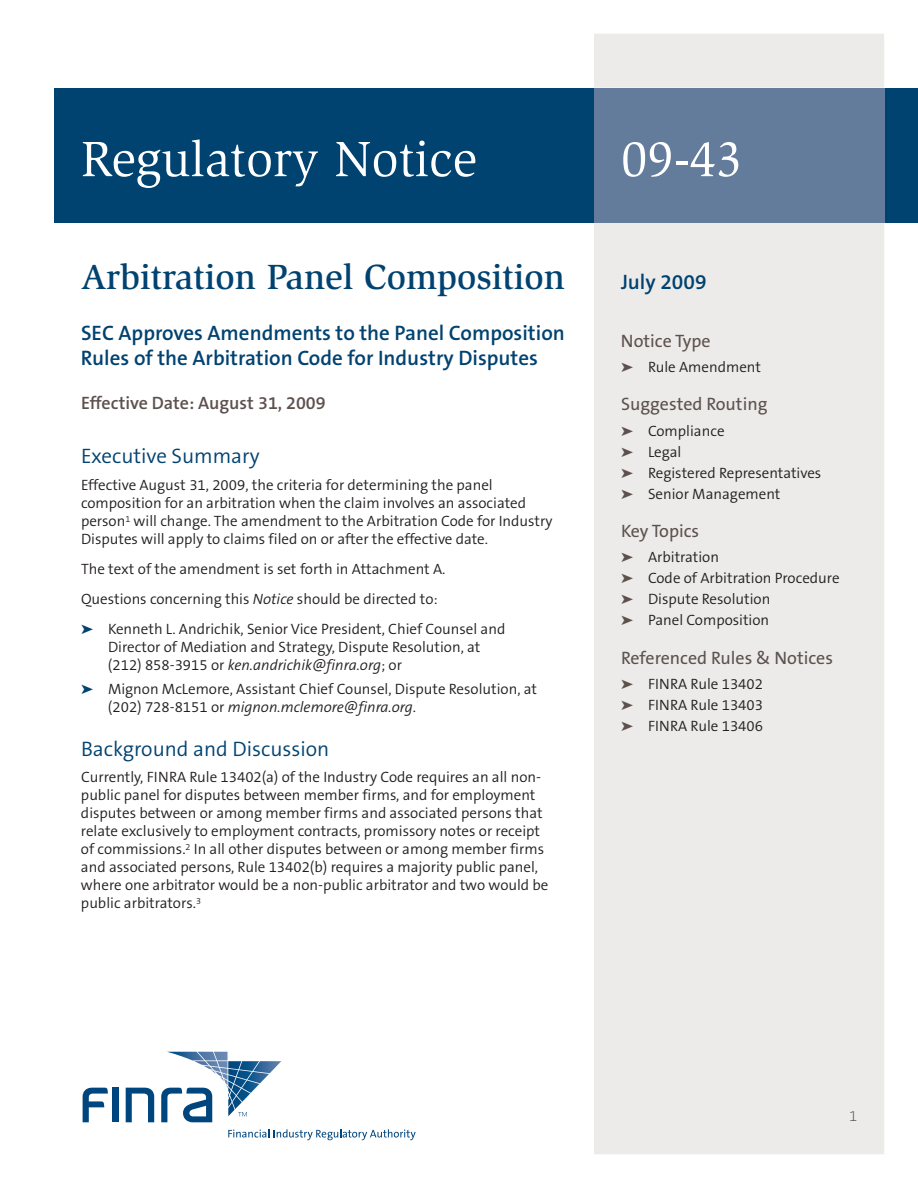
<style>
.page{position:relative;width:918px;height:1188px;background:#fff}
.page>*{position:absolute;margin:0;border:0;box-sizing:border-box;transform-origin:0 0}
.t1{font:51px "Slimbach LT";color:#fff}
.t2{font:500 36px "Slimbach LT";color:#004270}
.t3{font:600 21px/25.2px "The Sans B6";color:#004270}
.t4{font:300 21px "The Sans B4";color:#004270}
.t5{font:18px "The Sans B5 Plain";color:#5d514e}
.t6{font:600 18px "The Sans B6";color:#5d514e}
.t7{font:300 15px/18px "The Sans B4";color:#231f20}
.t8{font:200 15px "The Sans B2";color:#5d514e}
.s1{font-style:italic}
.s2{color:#004270}
.s3{color:#5d514e}
</style>
<div class="page">
<div style="left:54px;top:88px;width:864px;height:135px;background:#004270"></div>
<div style="left:594px;top:34px;width:290px;height:1120px;background:#ecebe9"></div>
<div style="left:594px;top:88px;width:290px;height:135px;background:#637c9c"></div>
<div style="left:112px;top:1088px;width:6px;height:34px;background:#00467e"></div>
<svg style="left:126px;top:1088px;width:28px;height:34px"></svg>
<svg style="left:83px;top:1088px;width:25px;height:34px"></svg>
<svg style="left:161px;top:1052px;width:120px;height:70px"></svg>
<svg style="left:228px;top:1129px;width:188px;height:11px"></svg>
<h1 class="t1" style="left:81px;top:139px;width:397px">Regulatory Notice</h1>
<h1 class="t1" style="left:621px;top:139px;width:123px">09-43</h1>
<h2 class="t2" style="left:81px;top:263px;width:486px">Arbitration Panel Composition</h2>
<h3 class="t3" style="left:81px;top:321px;width:485px">SEC Approves Amendments to the Panel Composition<br>Rules of the Arbitration Code for Industry Disputes</h3>
<p class="t6" style="left:81px;top:394px;width:246px">Effective Date: August 31, 2009</p>
<h3 class="t4" style="left:81px;top:445px;width:180px">Executive Summary</h3>
<p class="t7" style="left:81px;top:477px;width:473px">Effective August 31, 2009, the criteria for determining the panel composition for an arbitration when the claim involves an associated person<sup>1</sup> will change. The amendment to the Arbitration Code for Industry Disputes will apply to claims filed on or after the effective date.</p>
<p class="t7" style="left:81px;top:555px;width:426px;line-height:30px">The text of the amendment is set forth in Attachment A.<br>Questions concerning this <span class="s1">Notice</span> should be directed to:<br><span class="s2">➤</span> Kenneth L. Andrichik, Senior Vice President, Chief Counsel and</p>
<p class="t7" style="left:108px;top:639px;width:374px">Director of Mediation and Strategy, Dispute Resolution, at (212) 858-3915 or <span class="s1">ken.andrichik@finra.org</span>; or</p>
<p class="t7" style="left:108px;top:681px;width:431px;text-indent:-27px"><span class="s2">➤</span> Mignon McLemore, Assistant Chief Counsel, Dispute Resolution, at (202) 728-8151 or <span class="s1">mignon.mclemore@finra.org</span>.</p>
<h3 class="t4" style="left:81px;top:738px;width:250px">Background and Discussion</h3>
<p class="t7" style="left:81px;top:769px;width:469px">Currently, FINRA Rule 13402(a) of the Industry Code requires an all non&shy;public panel for disputes between member firms, and for employment disputes between or among member firms and associated persons that relate exclusively to employment contracts, promissory notes or receipt of commissions.<sup>2</sup> In all other disputes between or among member firms and associated persons, Rule 13402(b) requires a majority public panel, where one arbitrator would be a non-public arbitrator and two would be public arbitrators.<sup>3</sup></p>
<h3 class="t3" style="left:621px;top:270px;width:87px">July 2009</h3>
<p class="t5" style="left:621px;top:331px;width:91px">Notice Type</p>
<p class="t7" style="left:621px;top:359px;width:141px"><span class="s3">➤</span> Rule Amendment</p>
<p class="t5" style="left:621px;top:395px;width:148px">Suggested Routing</p>
<p class="t7" style="left:621px;top:421px;width:202px;line-height:21px"><span class="s3">➤</span> Compliance<br><span class="s3">➤</span> Legal<br><span class="s3">➤</span> Registered Representatives <span class="s3">➤</span> Senior Management</p>
<p class="t5" style="left:621px;top:522px;width:80px">Key Topics</p>
<p class="t7" style="left:621px;top:547px;width:220px;line-height:21px"><span class="s3">➤</span> Arbitration<br><span class="s3">➤</span> Code of Arbitration Procedure <span class="s3">➤</span> Dispute Resolution<br><span class="s3">➤</span> Panel Composition</p>
<p class="t5" style="left:621px;top:648px;width:213px">Referenced Rules &amp; Notices</p>
<p class="t7" style="left:621px;top:674px;width:144px;line-height:21px;text-align:justify"><span class="s3">➤</span> FINRA Rule 13402 <span class="s3">➤</span> FINRA Rule 13403 <span class="s3">➤</span> FINRA Rule 13406</p>
<p class="t8" style="left:849px;top:1109px;width:10px">1</p>
</div>
